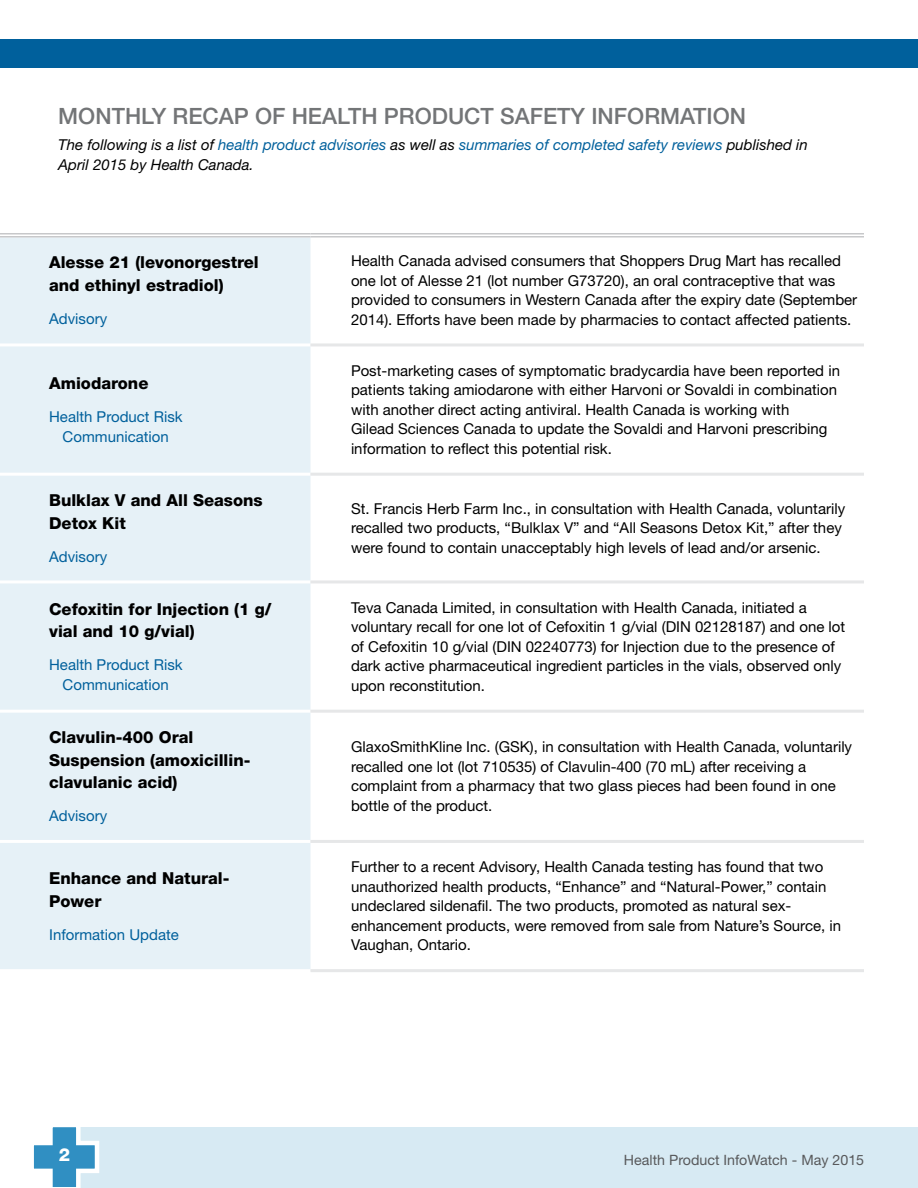
<style>
.page{position:relative;width:918px;height:1188px;background:#fff}
.page>*{position:absolute;margin:0;border:0;box-sizing:border-box;transform-origin:0 0}
.t1{font:500 22.5px "Helvetica Neue LT Std";color:#737577}
.t2{font:800 18px "Helvetica Neue LT Std";color:#fff}
.t3{font:800 16.5px/22.5px "Helvetica Neue LT Std";color:#000}
.t4{font:15px/19.5px "Helvetica Neue LT Std";color:#000}
.t5{font:italic 15px/19.5px "Helvetica Neue LT Std";color:#000}
.t6{font:15px/19.5px "Helvetica Neue LT Std";color:#00609c;text-align:center}
.t7{font:14.25px "Helvetica Neue LT Std";color:#58595b}
.s1{color:#00609c}
</style>
<div class="page">
<div style="left:64px;top:1127px;width:854px;height:61px;background:#d7eaf3"></div>
<svg style="left:33px;top:1127px;width:67px;height:61px"></svg>
<div style="left:0;top:39px;width:918px;height:29px;background:#00609c"></div>
<div style="left:0;top:238px;width:310px;height:731px;background:#e6f1f7"></div>
<hr style="left:0;top:343px;width:310px;height:3px;background:#fff">
<hr style="left:0;top:473px;width:310px;height:3px;background:#fff">
<hr style="left:0;top:580px;width:310px;height:3px;background:#fff">
<hr style="left:0;top:710px;width:310px;height:3px;background:#fff">
<hr style="left:0;top:840px;width:310px;height:3px;background:#fff">
<hr style="left:0;top:233px;width:310px;height:2px;background:#c7c8ca">
<hr style="left:0;top:236px;width:310px;height:2px;background:#c7c8ca">
<hr style="left:310px;top:233px;width:554px;height:2px;background:#c7c8ca">
<hr style="left:310px;top:236px;width:554px;height:2px;background:#c7c8ca">
<hr style="left:310px;top:343px;width:554px;height:3px;background:#e6e7e8">
<hr style="left:310px;top:473px;width:554px;height:3px;background:#e6e7e8">
<hr style="left:310px;top:580px;width:554px;height:3px;background:#e6e7e8">
<hr style="left:310px;top:710px;width:554px;height:3px;background:#e6e7e8">
<hr style="left:310px;top:840px;width:554px;height:3px;background:#e6e7e8">
<hr style="left:310px;top:969px;width:554px;height:3px;background:#e6e7e8">
<h1 class="t1" style="left:58px;top:103px;width:689px">MONTHLY RECAP OF HEALTH PRODUCT SAFETY INFORMATION</h1>
<p class="t5" style="left:58px;top:135px;width:751px">The following is a list of <span class="s1">health product advisories</span> as well as <span class="s1">summaries of completed safety reviews</span> published in<br>April 2015 by Health Canada.</p>
<p class="t3" style="left:49px;top:251px;width:211px">Alesse 21 (levonorgestrel and ethinyl estradiol)</p>
<p class="t6" style="left:49px;top:308px;width:60px">Advisory</p>
<p class="t3" style="left:49px;top:372px;width:101px">Amiodarone</p>
<p class="t6" style="left:49px;top:407px;width:135px">Health Product Risk<br>Communication</p>
<p class="t3" style="left:49px;top:489px;width:215px">Bulklax V and All Seasons<br>Detox Kit</p>
<p class="t6" style="left:49px;top:546px;width:60px">Advisory</p>
<p class="t3" style="left:49px;top:598px;width:224px">Cefoxitin for Injection (1 g/ vial and 10 g/vial)</p>
<p class="t6" style="left:49px;top:655px;width:135px">Health Product Risk<br>Communication</p>
<p class="t3" style="left:49px;top:726px;width:203px">Clavulin-400 Oral<br>Suspension (amoxicillin&shy;clavulanic acid)</p>
<p class="t6" style="left:49px;top:806px;width:60px">Advisory</p>
<p class="t3" style="left:49px;top:867px;width:182px">Enhance and Natural-<br>Power</p>
<p class="t6" style="left:49px;top:924px;width:131px">Information Update</p>
<p class="t2" style="left:59px;top:1144px;width:13px">2</p>
<p class="t4" style="left:351px;top:251px;width:508px">Health Canada advised consumers that Shoppers Drug Mart has recalled one lot of Alesse 21 (lot number G73720), an oral contraceptive that was provided to consumers in Western Canada after the expiry date (September 2014). Efforts have been made by pharmacies to contact affected patients.</p>
<p class="t4" style="left:351px;top:361px;width:491px">Post-marketing cases of symptomatic bradycardia have been reported in patients taking amiodarone with either Harvoni or Sovaldi in combination with another direct acting antiviral. Health Canada is working with<br>Gilead Sciences Canada to update the Sovaldi and Harvoni prescribing information to reflect this potential risk.</p>
<p class="t4" style="left:351px;top:499px;width:496px">St. Francis Herb Farm Inc., in consultation with Health Canada, voluntarily recalled two products, “Bulklax V” and “All Seasons Detox Kit,” after they were found to contain unacceptably high levels of lead and/or arsenic.</p>
<p class="t4" style="left:351px;top:598px;width:496px">Teva Canada Limited, in consultation with Health Canada, initiated a voluntary recall for one lot of Cefoxitin 1 g/vial (DIN 02128187) and one lot of Cefoxitin 10 g/vial (DIN 02240773) for Injection due to the presence of dark active pharmaceutical ingredient particles in the vials, observed only upon reconstitution.</p>
<p class="t4" style="left:351px;top:737px;width:503px">GlaxoSmithKline Inc. (GSK), in consultation with Health Canada, voluntarily recalled one lot (lot 710535) of Clavulin-400 (70 mL) after receiving a complaint from a pharmacy that two glass pieces had been found in one bottle of the product.</p>
<p class="t4" style="left:351px;top:857px;width:492px">Further to a recent Advisory, Health Canada testing has found that two unauthorized health products, “Enhance” and “Natural-Power,” contain undeclared sildenafil. The two products, promoted as natural sex&shy;enhancement products, were removed from sale from Nature’s Source, in Vaughan, Ontario.</p>
<p class="t7" style="left:624px;top:1152px;width:242px">Health Product InfoWatch - May 2015</p>
</div>
